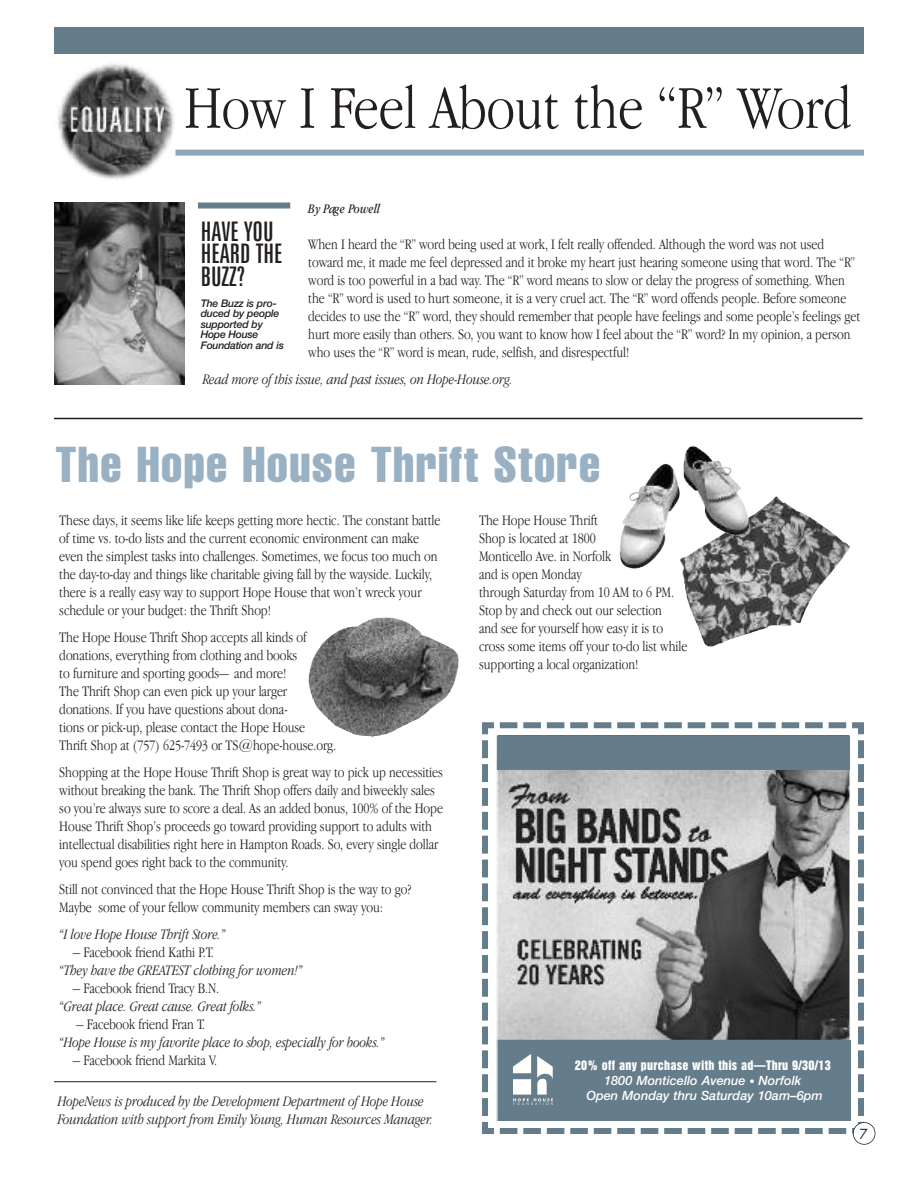
<style>
.page{position:relative;width:918px;height:1188px;background:#fff}
.page>*{position:absolute;margin:0;border:0;box-sizing:border-box;transform-origin:0 0}
.t1{font:300 condensed 63px "Garamond IT Cby BT";color:#231f20}
.t2{font:extra-condensed 49.5px "Helvetica";letter-spacing:.03em;color:#9ab1c4}
.t3{font:extra-condensed 27px/22.5px "Zurich BT";color:#231f20}
.t4{font:300 condensed 15px/18px "Garamond IT Cby BT";letter-spacing:-.005em;color:#231f20}
.t5{font:italic 300 condensed 15px/18px "Garamond IT Cby BT";letter-spacing:-.005em;color:#231f20}
.t6{font:italic condensed 13.5px "Garamond IT Cby BT";letter-spacing:-.02em;color:#231f20}
.t7{font:13.5px "Futura ICG";color:#231f20}
.t8{font:italic 500 12.75px/15.3px "Helvetica Neue";color:#fff;text-align:center}
.t9{font:12px "Helvetica Inserat";letter-spacing:.025em;color:#fff}
.t10{font:italic 500 10.5px/10.5px "Helvetica Neue";letter-spacing:-.02em;color:#231f20}
.s1{font-size:10.5px}
</style>
<div class="page">
<div style="left:54px;top:27px;width:810px;height:27px;background:#657c8a"></div>
<hr style="left:54px;top:1081px;width:382px;height:1px;background:#231f20">
<svg style="left:482px;top:722px;width:382px;height:412px"></svg>
<img style="left:496px;top:736px;width:354px;height:384px">
<div style="left:498px;top:736px;width:352px;height:34px;background:#657c8a"></div>
<div style="left:498px;top:1040px;width:352px;height:80px;background:#657c8a"></div>
<img style="left:513px;top:1054px;width:40px;height:51px">
<div style="left:853px;top:1123px;width:22px;height:21px;background:#fff;border-radius:50%"></div>
<div style="left:853px;top:1122px;width:22px;height:23px;border:2px solid #231f20;border-radius:50%"></div>
<img style="left:54px;top:202px;width:131px;height:182px">
<img style="left:54px;top:60px;width:121px;height:121px;border-radius:50%">
<div style="left:176px;top:150px;width:688px;height:6px;background:#8ba6ba"></div>
<div style="left:198px;top:202px;width:92px;height:6px;background:#657c8a"></div>
<hr style="left:54px;top:418px;width:809px;height:1px;background:#231f20">
<img style="left:682px;top:503px;width:168px;height:144px">
<img style="left:334px;top:635px;width:125px;height:102px">
<img style="left:620px;top:446px;width:130px;height:123px">
<h1 class="t1" style="left:184px;top:84px;width:669px">How I Feel About the “R” Word</h1>
<p class="t6" style="left:308px;top:204px;width:73px">By Page Powell</p>
<p class="t4" style="left:308px;top:237px;width:553px">When I heard the “R” word being used at work, I felt really offended. Although the word was not used toward me, it made me feel depressed and it broke my heart just hearing someone using that word. The “R” word is too powerful in a bad way. The “R” word means to slow or delay the progress of something. When the “R” word is used to hurt someone, it is a very cruel act. The “R” word offends people. Before someone decides to use the “R” word, they should remember that people have feelings and some people’s feelings get hurt more easily than others. So, you want to know how I feel about the “R” word? In my opinion, a person who uses the “R” word is mean, rude, selfish, and disrespectful!</p>
<p class="t5" style="left:203px;top:372px;width:312px">Read more of this issue, and past issues, on Hope-House.org.</p>
<h3 class="t3" style="left:201px;top:223px;width:83px">HAVE YOU<br>HEARD THE<br>BUZZ?</h3>
<p class="t10" style="left:201px;top:298px;width:85px">The Buzz is pro&shy;duced by people supported by<br>Hope House<br>Foundation and is</p>
<h2 class="t2" style="left:56px;top:447px;width:546px">The Hope House Thrift Store</h2>
<p class="t4" style="left:59px;top:513px;width:383px">These days, it seems like life keeps getting more hectic. The constant battle of time vs. to-do lists and the current economic environment can make even the simplest tasks into challenges. Sometimes, we focus too much on the day-to-day and things like charitable giving fall by the wayside. Luckily, there is a really easy way to support Hope House that won’t wreck your schedule or your budget: the Thrift Shop!</p>
<p class="t4" style="left:59px;top:630px;width:278px">The Hope House Thrift Shop accepts all kinds of donations, everything from clothing and books<br>to furniture and sporting goods— and more!<br>The Thrift Shop can even pick up your larger donations. If you have questions about dona-<br>tions or pick-up, please contact the Hope House Thrift Shop at (757) 625-7493 or TS@hope-house.org.</p>
<p class="t4" style="left:59px;top:765px;width:385px">Shopping at the Hope House Thrift Shop is great way to pick up necessities without breaking the bank. The Thrift Shop offers daily and biweekly sales so you’re always sure to score a deal. As an added bonus, 100% of the Hope House Thrift Shop’s proceeds go toward providing support to adults with intellectual disabilities right here in Hampton Roads. So, every single dollar you spend goes right back to the community.</p>
<p class="t4" style="left:59px;top:882px;width:354px">Still not convinced that the Hope House Thrift Shop is the way to go?<br>Maybe some of your fellow community members can sway you:</p>
<p class="t5" style="left:59px;top:927px;width:168px">“I love Hope House Thrift Store.”</p>
<p class="t4" style="left:73px;top:945px;width:142px">– Facebook friend Kathi P.T.</p>
<p class="t5" style="left:59px;top:963px;width:245px">“They have the GREATEST clothing for women!”</p>
<p class="t4" style="left:73px;top:981px;width:148px">– Facebook friend Tracy B.N.</p>
<p class="t5" style="left:59px;top:999px;width:203px">“Great place. Great cause. Great folks.”</p>
<p class="t4" style="left:76px;top:1017px;width:131px">– Facebook friend Fran T.</p>
<p class="t5" style="left:59px;top:1035px;width:327px">“Hope House is my favorite place to shop, especially for books.”</p>
<p class="t4" style="left:73px;top:1053px;width:146px">– Facebook friend Markita V.</p>
<p class="t5" style="left:58px;top:1093px;width:376px">HopeNews is produced by the Development Department of Hope House<br>Foundation with support from Emily Young, Human Resources Manager.</p>
<p class="t4" style="left:479px;top:513px;width:210px">The Hope House Thrift<br>Shop is located at 1800<br>Monticello Ave. in Norfolk<br>and is open Monday<br>through Saturday from 10 AM to 6 PM.<br>Stop by and check out our selection<br>and see for yourself how easy it is to cross some items off your to-do list while supporting a local organization!</p>
<p class="t9" style="left:575px;top:1060px;width:257px">20% off any purchase with this ad—Thru 9/30/13</p>
<p class="t8" style="left:586px;top:1073px;width:238px">1800 Monticello Avenue <span class="s1">•</span> Norfolk<br>Open Monday thru Saturday 10am–6pm</p>
<p class="t7" style="left:859px;top:1126px;width:10px">7</p>
</div>
